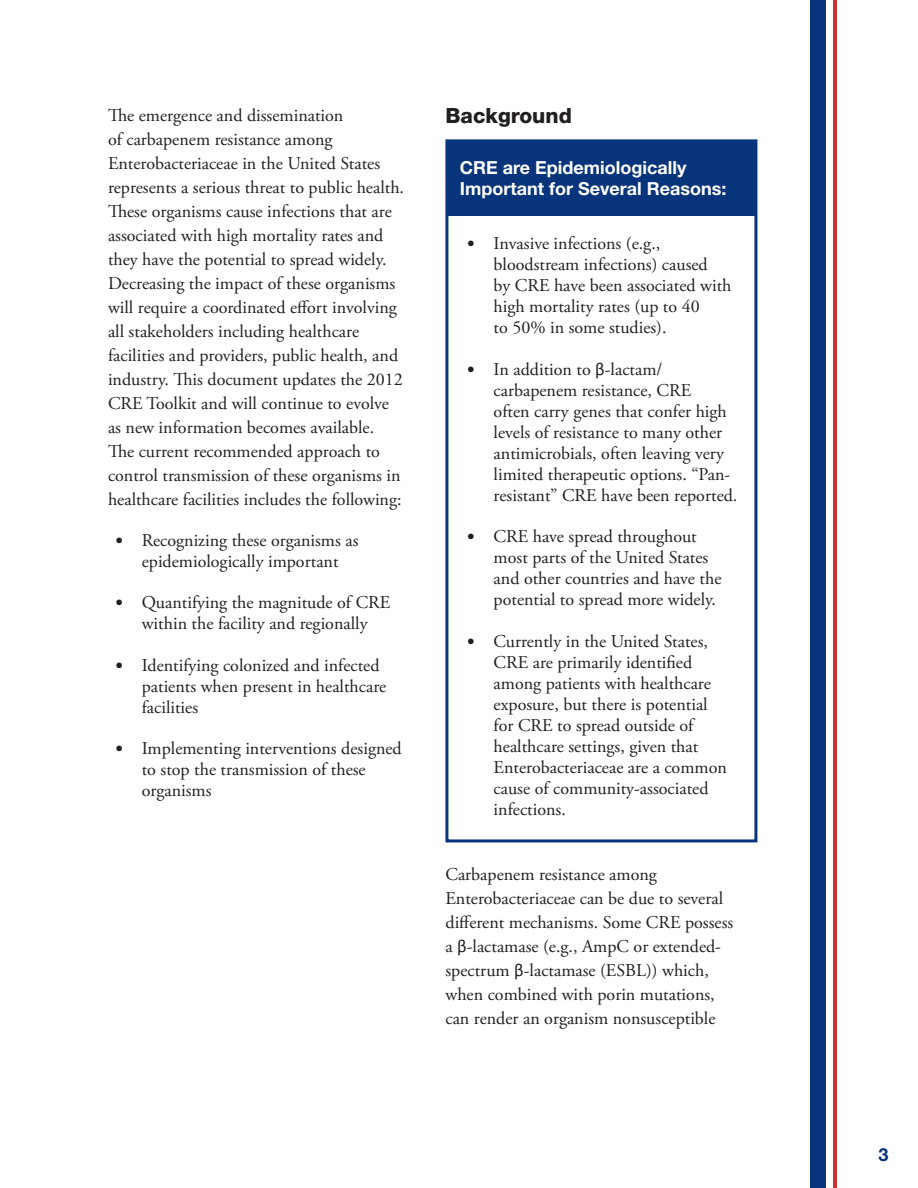
<style>
.page{position:relative;width:918px;height:1188px;background:#fff}
.page>*{position:absolute;margin:0;border:0;box-sizing:border-box;transform-origin:0 0}
.t1{font:800 21px "Helvetica Neue LT Std";color:#231f20}
.t2{font:18px/21px "Adobe Garamond Pro";color:#231f20}
.t3{font:700 18px/21px "Helvetica Neue LT Std";color:#fff}
.t4{font:700 18px "Helvetica Neue LT Std";color:#08347b}
.s1{font-family:"Calibri"}
</style>
<div class="page">
<hr style="left:833px;top:0;width:4px;height:1188px;background:#ce3031">
<div style="left:810px;top:0;width:15px;height:1188px;background:#08347b"></div>
<div style="left:445px;top:139px;width:312px;height:703px;border:3px solid #08347b"></div>
<div style="left:446px;top:140px;width:310px;height:76px;background:#08347b"></div>
<p class="t2" style="left:108px;top:104px;width:298px;line-height:24px">The emergence and dissemination<br>of carbapenem resistance among Enterobacteriaceae in the United States represents a serious threat to public health.<br>These organisms cause infections that are associated with high mortality rates and they have the potential to spread widely.<br>Decreasing the impact of these organisms will require a coordinated effort involving all stakeholders including healthcare facilities and providers, public health, and industry. This document updates the 2012<br>CRE Toolkit and will continue to evolve as new information becomes available.<br>The current recommended approach to control transmission of these organisms in healthcare facilities includes the following:</p>
<p class="t2" style="left:115px;top:531px;width:245px;text-align:center"><span class="s1">•</span> Recognizing these organisms as epidemiologically important</p>
<p class="t2" style="left:115px;top:593px;width:277px;text-align:center"><span class="s1">•</span> Quantifying the magnitude of CRE within the facility and regionally</p>
<p class="t2" style="left:142px;top:655px;width:246px;text-indent:-27px"><span class="s1">•</span> Identifying colonized and infected patients when present in healthcare facilities</p>
<p class="t2" style="left:142px;top:738px;width:262px;text-indent:-27px"><span class="s1">•</span> Implementing interventions designed to stop the transmission of these organisms</p>
<p class="t1" style="left:446px;top:103px;width:128px">Background</p>
<p class="t3" style="left:460px;top:156px;width:268px">CRE are Epidemiologically<br>Important for Several Reasons:</p>
<p class="t2" style="left:494px;top:234px;width:239px;text-indent:-27px"><span class="s1">•</span> Invasive infections (e.g., bloodstream infections) caused<br>by CRE have been associated with high mortality rates (up to 40<br>to 50% in some studies).</p>
<p class="t2" style="left:494px;top:360px;width:245px;text-indent:-27px"><span class="s1">•</span> In addition to <span class="s1">β</span>-lactam/ carbapenem resistance, CRE<br>often carry genes that confer high levels of resistance to many other antimicrobials, often leaving very limited therapeutic options. “Pan&shy;resistant” CRE have been reported.</p>
<p class="t2" style="left:494px;top:527px;width:229px;text-indent:-27px"><span class="s1">•</span> CRE have spread throughout most parts of the United States and other countries and have the potential to spread more widely.</p>
<p class="t2" style="left:494px;top:631px;width:235px;text-indent:-27px"><span class="s1">•</span> Currently in the United States,<br>CRE are primarily identified among patients with healthcare exposure, but there is potential for CRE to spread outside of healthcare settings, given that<br>Enterobacteriaceae are a common cause of community-associated infections.</p>
<p class="t2" style="left:446px;top:863px;width:289px;line-height:24px">Carbapenem resistance among Enterobacteriaceae can be due to several different mechanisms. Some CRE possess a <span class="s1">β</span>-lactamase (e.g., AmpC or extended&shy;spectrum <span class="s1">β</span>-lactamase (ESBL)) which, when combined with porin mutations, can render an organism nonsusceptible</p>
<p class="t4" style="left:879px;top:1143px;width:12px">3</p>
</div>
